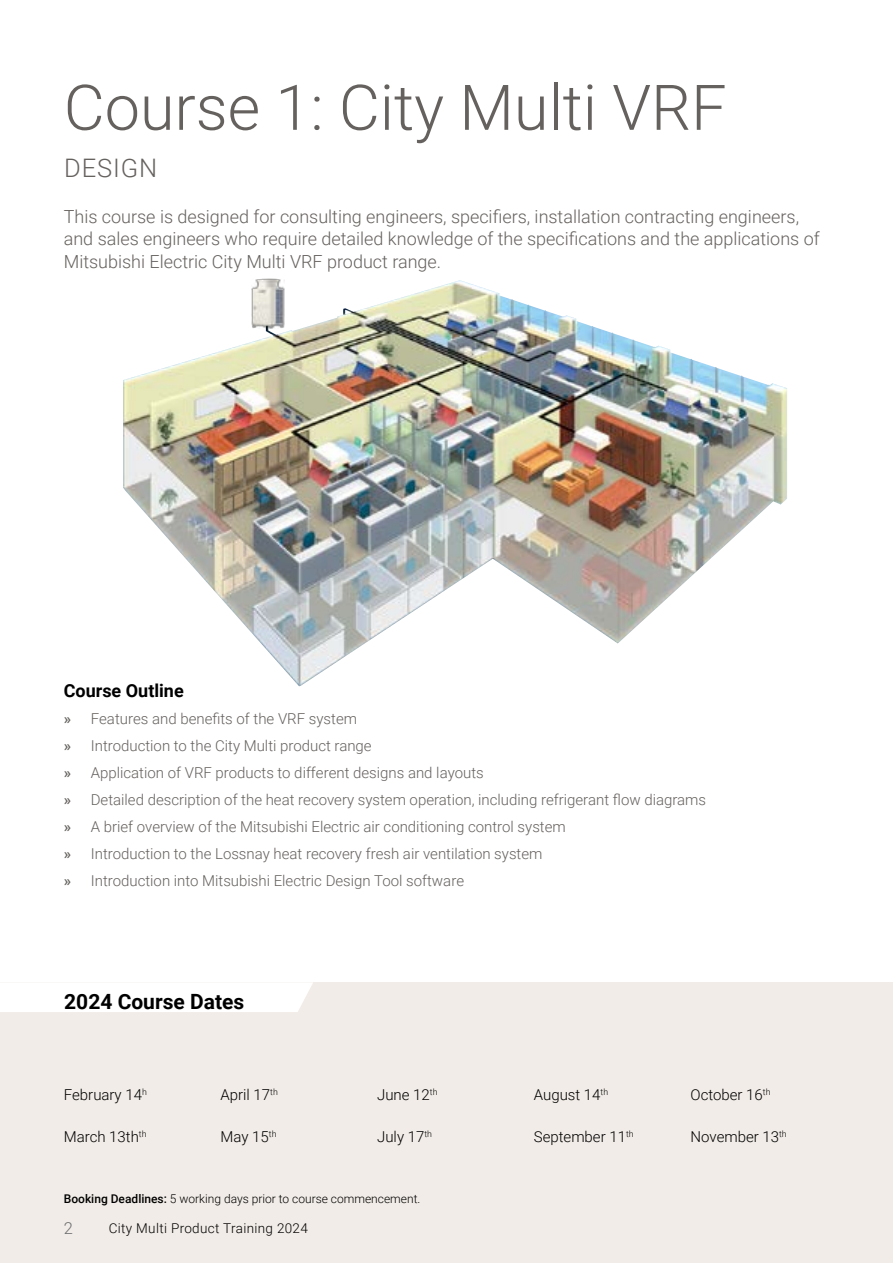
<style>
.page{position:relative;width:893px;height:1263px;background:#fff}
.page>*{position:absolute;margin:0;border:0;box-sizing:border-box;transform-origin:0 0}
.t1{font:300 63px "Roboto";color:#65615e}
.t2{font:300 25.5px "Roboto";letter-spacing:.035em;color:#65615e}
.t3{font:700 21px "Roboto";color:#000}
.t4{font:300 18px/22.5px "Roboto";color:#65615e}
.t5{font:700 18px "Roboto";color:#000}
.t6{font:300 16.5px "Roboto";color:#6d6e71}
.t7{font:300 15px/27px "Roboto";color:#65615e}
.t8{font:300 15px "Roboto";color:#000}
.t9{font:300 13.5px "Roboto";letter-spacing:.025em;color:#000}
.t10{font:300 12px "Roboto";color:#000}
.s1{font-weight:500}
</style>
<div class="page">
<div style="left:0;top:982px;width:893px;height:281px;background:#f1ece7"></div>
<div style="left:0;top:982px;width:313px;height:30px;background:#fff"></div>
<img style="left:123px;top:280px;width:664px;height:407px">
<img style="left:251px;top:278px;width:33px;height:51px">
<h1 class="t1" style="left:64px;top:82px;width:664px">Course 1: City Multi VRF</h1>
<h2 class="t2" style="left:64px;top:158px;width:95px">DESIGN</h2>
<p class="t4" style="left:64px;top:205px;width:757px">This course is designed for consulting engineers, specifiers, installation contracting engineers, and sales engineers who require detailed knowledge of the specifications and the applications of<br>Mitsubishi Electric City Multi VRF product range.</p>
<p class="t5" style="left:64px;top:680px;width:122px">Course Outline</p>
<p class="t7" style="left:64px;top:705px;width:644px"><span class="s1">»</span> Features and benefits of the VRF system<br><span class="s1">»</span> Introduction to the City Multi product range<br><span class="s1">»</span> Application of VRF products to different designs and layouts<br><span class="s1">»</span> Detailed description of the heat recovery system operation, including refrigerant flow diagrams <span class="s1">»</span> A brief overview of the Mitsubishi Electric air conditioning control system<br><span class="s1">»</span> Introduction to the Lossnay heat recovery fresh air ventilation system<br><span class="s1">»</span> Introduction into Mitsubishi Electric Design Tool software</p>
<h3 class="t3" style="left:64px;top:989px;width:182px">2024 Course Dates</h3>
<p class="t8" style="left:64px;top:1089px;width:85px">February 14<sup>h</sup></p>
<p class="t8" style="left:64px;top:1131px;width:84px">March 13th<sup>th</sup></p>
<p class="t8" style="left:220px;top:1089px;width:59px">April 17<sup>th</sup></p>
<p class="t8" style="left:220px;top:1131px;width:58px">May 15<sup>th</sup></p>
<p class="t8" style="left:377px;top:1089px;width:62px">June 12<sup>th</sup></p>
<p class="t8" style="left:377px;top:1131px;width:56px">July 17<sup>th</sup></p>
<p class="t10" style="left:64px;top:1190px;width:358px"><span class="s1">Booking Deadlines:</span> 5 working days prior to course commencement.</p>
<p class="t6" style="left:64px;top:1222px;width:11px">2</p>
<p class="t9" style="left:109px;top:1223px;width:201px">City Multi Product Training 2024</p>
<p class="t8" style="left:534px;top:1089px;width:76px">August 14<sup>th</sup></p>
<p class="t8" style="left:534px;top:1126px;width:101px">September 11<sup>th</sup></p>
<p class="t8" style="left:690px;top:1089px;width:81px">October 16<sup>th</sup></p>
<p class="t8" style="left:690px;top:1126px;width:98px">November 13<sup>th</sup></p>
</div>
